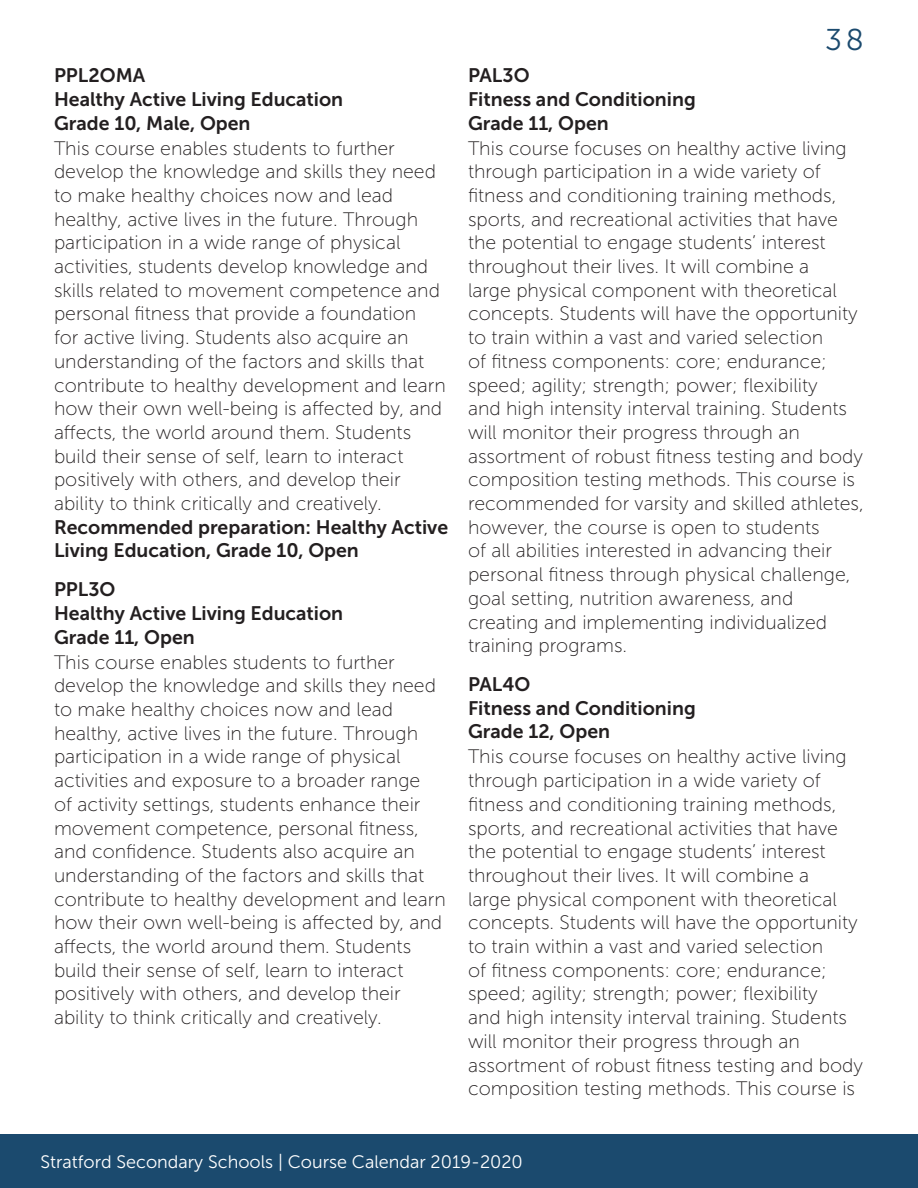
<style>
.page{position:relative;width:918px;height:1188px;background:#fff}
.page>*{position:absolute;margin:0;border:0;box-sizing:border-box;transform-origin:0 0}
.t1{font:30px "Museo Sans 300";color:#1b4a6e}
.Course-description{font:19.5px/23.7px "Museo Sans 100";color:#231f20}
.Course-Info{font:19.5px/23.7px "Museo Sans 700";color:#231f20}
.t2{font:18px "Museo Sans 300";color:#fff}
.s1{font-family:"Museo Sans 700"}
</style>
<div class="page">
<div style="left:0;top:1134px;width:918px;height:54px;background:#1b4a6e"></div>
<p class="Course-Info" style="left:54px;top:64px;width:291px">PPL2OMA<br>Healthy Active Living Education<br>Grade 10, Male, Open</p>
<p class="Course-description" style="left:54px;top:136px;width:396px">This course enables students to further develop the knowledge and skills they need to make healthy choices now and lead healthy, active lives in the future. Through participation in a wide range of physical activities, students develop knowledge and skills related to movement competence and personal fitness that provide a foundation<br>for active living. Students also acquire an understanding of the factors and skills that contribute to healthy development and learn how their own well-being is affected by, and affects, the world around them. Students build their sense of self, learn to interact positively with others, and develop their ability to think critically and creatively.<br><span class="s1">Recommended preparation: Healthy Active Living Education, Grade 10, Open</span></p>
<p class="Course-Info" style="left:54px;top:578px;width:291px">PPL3O<br>Healthy Active Living Education<br>Grade 11, Open</p>
<p class="Course-description" style="left:54px;top:650px;width:393px">This course enables students to further develop the knowledge and skills they need to make healthy choices now and lead healthy, active lives in the future. Through participation in a wide range of physical activities and exposure to a broader range<br>of activity settings, students enhance their movement competence, personal fitness, and confidence. Students also acquire an understanding of the factors and skills that contribute to healthy development and learn how their own well-being is affected by, and affects, the world around them. Students build their sense of self, learn to interact positively with others, and develop their ability to think critically and creatively.</p>
<h1 class="t1" style="left:825px;top:24px;width:40px">38</h1>
<p class="Course-Info" style="left:468px;top:64px;width:229px">PAL3O<br>Fitness and Conditioning<br>Grade 11, Open</p>
<p class="Course-description" style="left:468px;top:136px;width:397px">This course focuses on healthy active living through participation in a wide variety of fitness and conditioning training methods, sports, and recreational activities that have the potential to engage students’ interest throughout their lives. It will combine a<br>large physical component with theoretical concepts. Students will have the opportunity to train within a vast and varied selection<br>of fitness components: core; endurance; speed; agility; strength; power; flexibility<br>and high intensity interval training. Students will monitor their progress through an assortment of robust fitness testing and body composition testing methods. This course is recommended for varsity and skilled athletes, however, the course is open to students<br>of all abilities interested in advancing their personal fitness through physical challenge, goal setting, nutrition awareness, and creating and implementing individualized training programs.</p>
<p class="Course-Info" style="left:468px;top:672px;width:229px">PAL4O<br>Fitness and Conditioning<br>Grade 12, Open</p>
<p class="Course-description" style="left:468px;top:745px;width:397px">This course focuses on healthy active living through participation in a wide variety of fitness and conditioning training methods, sports, and recreational activities that have the potential to engage students’ interest throughout their lives. It will combine a<br>large physical component with theoretical concepts. Students will have the opportunity to train within a vast and varied selection<br>of fitness components: core; endurance; speed; agility; strength; power; flexibility<br>and high intensity interval training. Students will monitor their progress through an assortment of robust fitness testing and body composition testing methods. This course is</p>
<p class="t2" style="left:40px;top:1152px;width:484px">Stratford Secondary Schools | Course Calendar 2019-2020</p>
</div>
